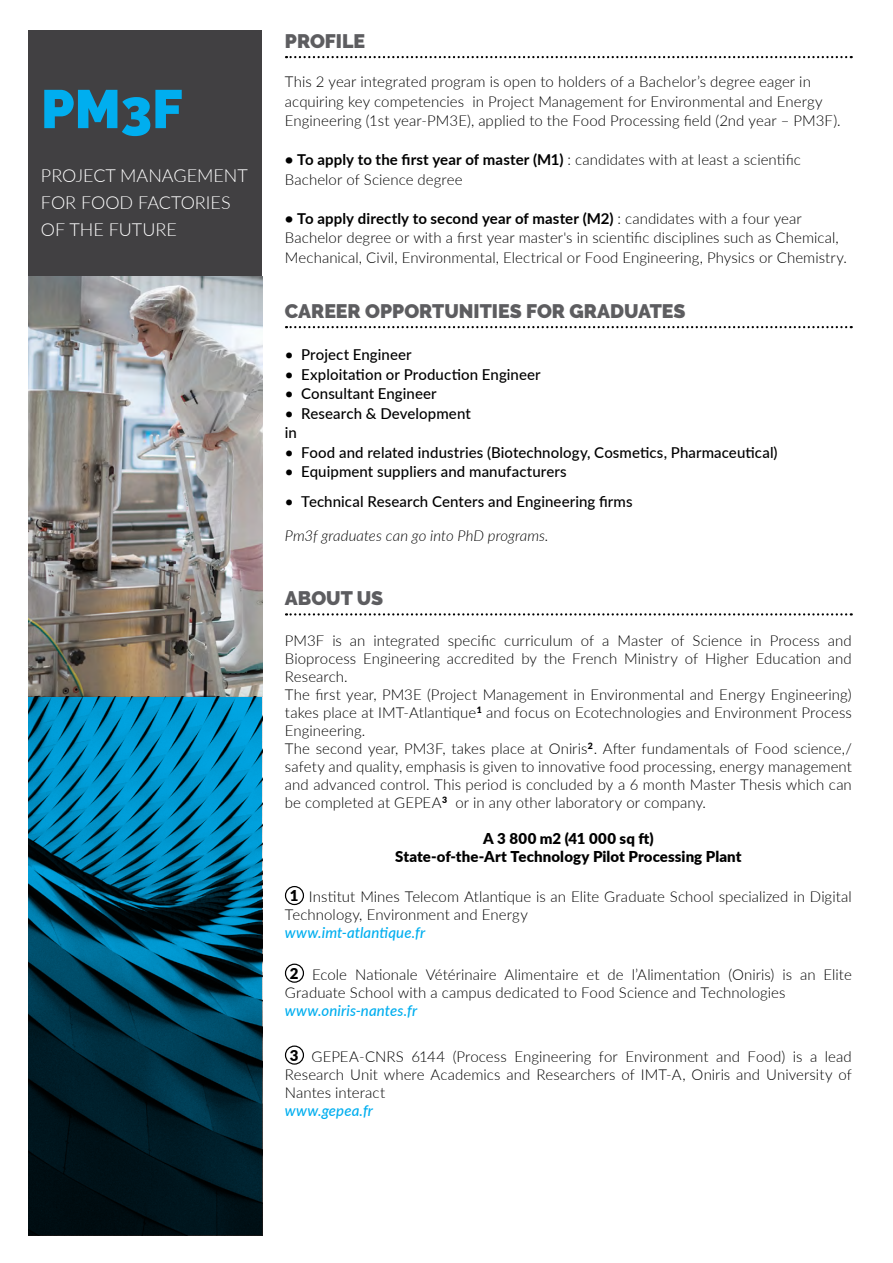
<style>
.page{position:relative;width:893px;height:1263px;background:#fff}
.page>*{position:absolute;margin:0;border:0;box-sizing:border-box;transform-origin:0 0}
.t1{font:900 54px "Raleway";color:#00aeef}
.t2{font:900 19.5px "Raleway";color:#5d5d60}
.t3{font:300 18px/27px "Lato";color:#fff}
.t4{font:300 15px/18px "Lato";letter-spacing:.005em;color:#000}
.t5{font:500 15px/19.5px "Lato";letter-spacing:.01em;color:#000}
.t6{font:900 15px/18px "Lato";letter-spacing:.005em;color:#000;text-align:center}
.t7{font:italic 500 15px "Lato";letter-spacing:.01em;color:#00aeef}
.t8{font:italic 300 15px "Lato";letter-spacing:.005em;color:#000}
.s1{font-weight:700}
.s2{font-weight:900}
</style>
<div class="page">
<div style="left:28px;top:30px;width:234px;height:246px;background:#414042"></div>
<img style="left:28px;top:276px;width:234px;height:959px">
<svg style="left:286px;top:56px;width:566px;height:2px"></svg>
<svg style="left:286px;top:326px;width:566px;height:2px"></svg>
<svg style="left:286px;top:613px;width:566px;height:2px"></svg>
<div style="left:285px;top:886px;width:19px;height:19px;border:1px solid #000;border-radius:50%"></div>
<div style="left:285px;top:963px;width:19px;height:20px;border:1px solid #000;border-radius:50%"></div>
<div style="left:285px;top:1045px;width:19px;height:20px;border:1px solid #000;border-radius:50%"></div>
<h1 class="t1" style="left:41px;top:78px;width:143px">PM3F</h1>
<p class="t3" style="left:41px;top:162px;width:208px">Project Managem ent for Food Factories of the Future</p>
<h2 class="t2" style="left:285px;top:30px;width:82px">PROFILE</h2>
<p class="t4" style="left:285px;top:71px;width:557px;line-height:19.5px">This 2 year integrated program is open to holders of a Bachelor’s degree eager in acquiring key competencies in Project Management for Environmental and Energy<br>Engineering (1st year-PM3E), applied to the Food Processing field (2nd year – PM3F).</p>
<p class="t4" style="left:285px;top:149px;width:517px;line-height:19.5px"><span class="s1">• To apply to the first year of master (M1)</span> : candidates with at least a scientific<br>Bachelor of Science degree</p>
<p class="t4" style="left:285px;top:208px;width:563px;line-height:19.5px"><span class="s1">• To apply directly to second year of master (M2)</span> : candidates with a four year<br>Bachelor degree or with a first year master's in scientific disciplines such as Chemical,<br>Mechanical, Civil, Environmental, Electrical or Food Engineering, Physics or Chemistry.</p>
<h2 class="t2" style="left:285px;top:300px;width:40px">CAREER</h2>
<h2 class="t2" style="left:365px;top:300px;width:322px">OPPORTUNITIES FOR GRADUATES</h2>
<p class="t5" style="left:285px;top:344px;width:128px">• Project Engineer</p>
<p class="t5" style="left:285px;top:364px;width:257px">• Exploitation or Production Engineer</p>
<p class="t5" style="left:285px;top:383px;width:153px">• Consultant Engineer</p>
<p class="t5" style="left:285px;top:403px;width:187px">• Research &amp; Development in</p>
<p class="t5" style="left:285px;top:442px;width:494px">• Food and related industries (Biotechnology, Cosmetics, Pharmaceutical)</p>
<p class="t5" style="left:285px;top:461px;width:283px">• Equipment suppliers and manufacturers</p>
<p class="t5" style="left:285px;top:491px;width:349px">• Technical Research Centers and Engineering firms</p>
<p class="t8" style="left:285px;top:525px;width:265px">Pm3f graduates can go into PhD programs.</p>
<h2 class="t2" style="left:285px;top:587px;width:82px">ABOUT US</h2>
<p class="t4" style="left:285px;top:631px;width:568px">PM3F is an integrated specific curriculum of a Master of Science in Process and Bioprocess Engineering accredited by the French Ministry of Higher Education and Research.<br>The first year, PM3E (Project Management in Environmental and Energy Engineering) takes place at IMT-Atlantique<sup>1</sup> and focus on Ecotechnologies and Environment Process Engineering.<br>The second year, PM3F, takes place at Oniris<sup>2</sup>. After fundamentals of Food science,/ safety and quality, emphasis is given to innovative food processing, energy management and advanced control. This period is concluded by a 6 month Master Thesis which can be completed at GEPEA<sup>3</sup> or in any other laboratory or company.</p>
<p class="t6" style="left:395px;top:829px;width:348px">A 3 800 m2 (41 000 sq ft)<br>State-of-the-Art Technology Pilot Processing Plant</p>
<p class="t4" style="left:285px;top:887px;width:568px;text-indent:5px"><span class="s2">1</span> Institut Mines Telecom Atlantique is an Elite Graduate School specialized in Digital<br>Technology, Environment and Energy</p>
<p class="t7" style="left:285px;top:922px;width:142px">www.imt-atlantique.fr</p>
<p class="t4" style="left:285px;top:965px;width:568px;text-indent:5px"><span class="s2">2</span> Ecole Nationale Vétérinaire Alimentaire et de l’Alimentation (Oniris) is an Elite<br>Graduate School with a campus dedicated to Food Science and Technologies</p>
<p class="t7" style="left:285px;top:999px;width:134px">www.oniris-nantes.fr</p>
<p class="t4" style="left:285px;top:1047px;width:568px;text-align:justify;text-indent:5px"><span class="s2">3</span> GEPEA-CNRS 6144 (Process Engineering for Environment and Food) is a lead Research U nit where Academics and Researchers of I MT-A, Oniris and U niversity of N antes interact</p>
<p class="t7" style="left:285px;top:1099px;width:90px">www.gepea.fr</p>
</div>
